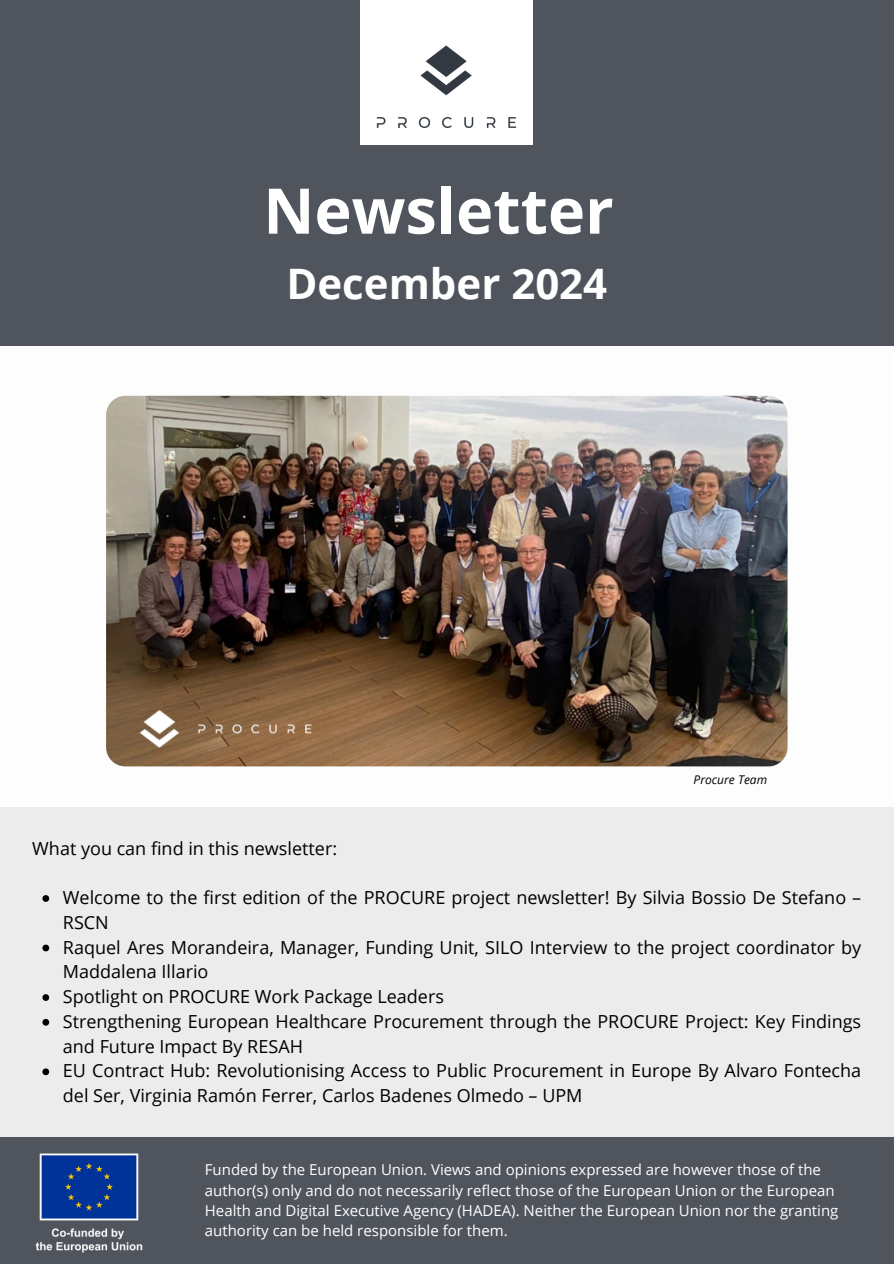
<style>
.page{position:relative;width:894px;height:1264px;background:#fff}
.page>*{position:absolute;margin:0;border:0;box-sizing:border-box;transform-origin:0 0}
.t1{font:700 63px "Open Sans";color:#fff}
.t2{font:700 42px "Open Sans";color:#fff}
.t3{font:18px/24.8px "Open Sans";color:#000}
.t4{font:15px/20.2px "Open Sans";color:#fff}
.t5{font:italic 12px "Open Sans";color:#000}
</style>
<div class="page">
<div style="left:0;top:0;width:893px;height:346px;background:#4f545d"></div>
<div style="left:360px;top:0;width:173px;height:144px;background:#fff"></div>
<img style="left:106px;top:396px;width:681px;height:370px;border-radius:19px">
<div style="left:0;top:807px;width:893px;height:329px;background:#ececec"></div>
<div style="left:0;top:1136px;width:893px;height:127px;background:#4f545d"></div>
<img style="left:35px;top:1153px;width:108px;height:100px">
<svg style="left:42px;top:895px;width:7px;height:6px"></svg>
<svg style="left:42px;top:944px;width:7px;height:7px"></svg>
<svg style="left:42px;top:994px;width:7px;height:6px"></svg>
<svg style="left:42px;top:1018px;width:7px;height:7px"></svg>
<svg style="left:42px;top:1068px;width:7px;height:7px"></svg>
<h1 class="t1" style="left:263px;top:166px;width:352px">Newsletter</h1>
<h1 class="t2" style="left:286px;top:254px;width:322px">December 2024</h1>
<p class="t5" style="left:693px;top:771px;width:75px">Procure Team</p>
<p class="t3" style="left:32px;top:835px;width:306px">What you can find in this newsletter:</p>
<h2 class="t3" style="left:63px;top:884px;width:799px">Welcome to the first edition of the PROCURE project newsletter! By Silvia Bossio De Stefano –<br>RSCN</h2>
<p class="t3" style="left:63px;top:934px;width:799px">Raquel Ares Morandeira, Manager, Funding Unit, SILO Interview to the project coordinator by<br>Maddalena Illario</p>
<p class="t3" style="left:63px;top:983px;width:382px">Spotlight on PROCURE Work Package Leaders</p>
<p class="t3" style="left:63px;top:1008px;width:799px">Strengthening European Healthcare Procurement through the PROCURE Project: Key Findings and Future Impact By RESAH</p>
<p class="t3" style="left:63px;top:1058px;width:799px">EU Contract Hub: Revolutionising Access to Public Procurement in Europe By Alvaro Fontecha del Ser, Virginia Ramón Ferrer, Carlos Badenes Olmedo – UPM</p>
<p class="t4" style="left:205px;top:1159px;width:635px">Funded by the European Union. Views and opinions expressed are however those of the author(s) only and do not necessarily reflect those of the European Union or the European Health and Digital Executive Agency (HADEA). Neither the European Union nor the granting authority can be held responsible for them.</p>
</div>
